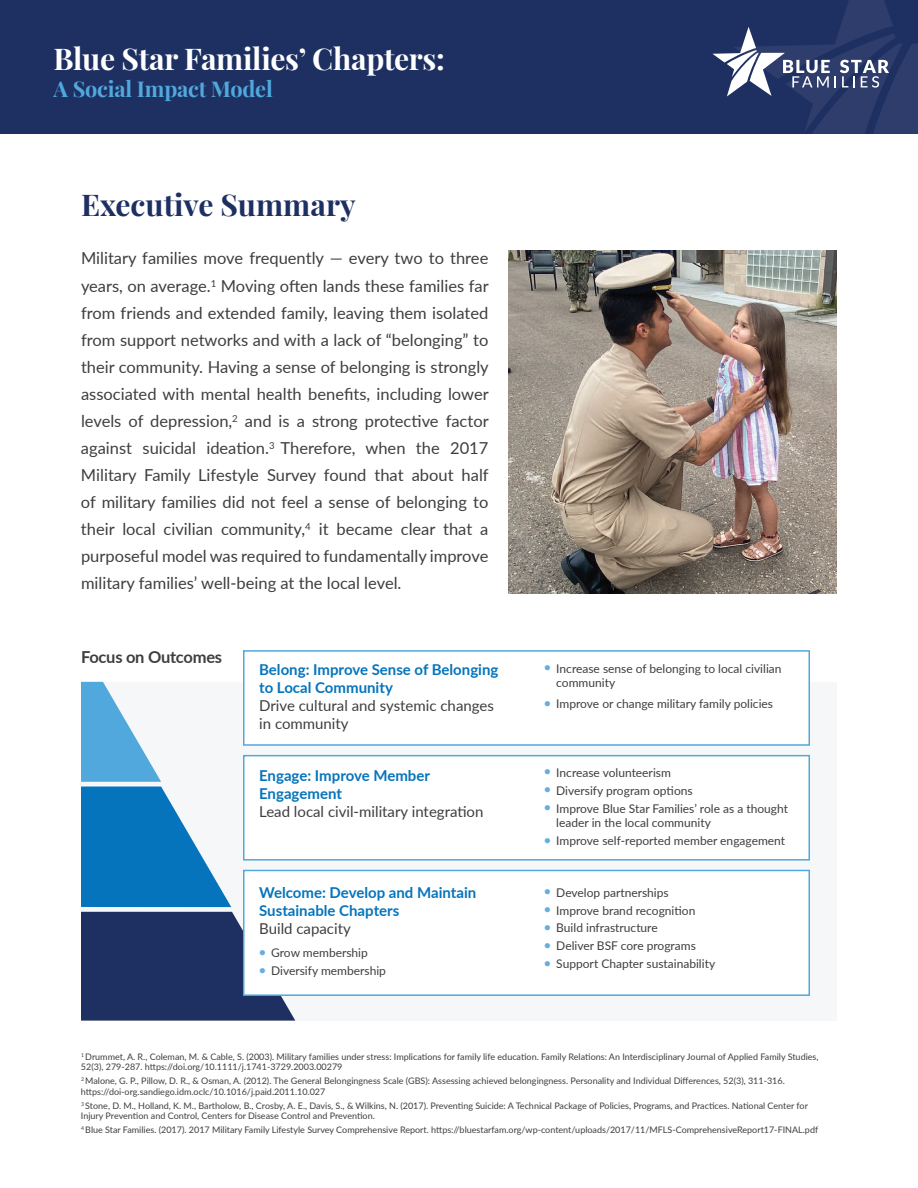
<style>
.page{position:relative;width:918px;height:1188px;background:#fff}
.page>*{position:absolute;margin:0;border:0;box-sizing:border-box;transform-origin:0 0}
.t1{font:700 30px "Playfair Display";letter-spacing:-.01em;color:#fff}
.t2{font:700 30px "Playfair Display";color:#1e3062}
.t3{font:700 21.75px "Playfair Display";letter-spacing:-.01em;color:#51a8dd}
.t4{font:16.5px/27px "Lato";color:#3e3e3f}
.t5{font:700 16.5px "Lato";letter-spacing:-.015em;color:#3e3e3f}
.t6{font:700 15px/18px "Lato";color:#0574bc}
.t7{font:15px/18px "Lato";color:#3e3e3f}
.t8{font:12px/14.4px "Lato";color:#3e3e3f}
.t9{font:9px/10.5px "Lato";color:#3e3e3f}
.s1{color:#64afe0}
</style>
<div class="page">
<div style="left:0;top:0;width:918px;height:134px;background:#1e3062"></div>
<div style="left:81px;top:682px;width:756px;height:339px;background:#f5f7f8"></div>
<svg style="left:81px;top:682px;width:214px;height:339px"></svg>
<div style="left:243px;top:650px;width:567px;height:96px;background:#fff"></div>
<div style="left:243px;top:755px;width:567px;height:106px;background:#fff"></div>
<div style="left:243px;top:870px;width:567px;height:126px;background:#fff"></div>
<svg style="left:712px;top:0;width:206px;height:134px"></svg>
<img style="left:509px;top:250px;width:328px;height:344px">
<h1 class="t1" style="left:54px;top:35px;width:393px">Blue Star Families’ Chapters:</h1>
<h2 class="t3" style="left:54px;top:72px;width:221px">A Social Impact Model</h2>
<h1 class="t2" style="left:81px;top:181px;width:276px">Executive Summary</h1>
<h3 class="t4" style="left:81px;top:243px;width:409px;line-height:28.5px">Military families move frequently — every two to three years, on average.<sup>1</sup> Moving often lands these families far</h3>
<p class="t4" style="left:81px;top:299px;width:409px;text-align:justify">from friends and extended family, leaving them isolated from support networks and with a lack of “belonging” to their community. Having a sense of belonging is strongly associated with mental health benefits, including lower levels of depression,<sup>2</sup> and is a strong protective factor against suicidal ideation.<sup>3</sup> Therefore, when the 2017<br>Military Family Lifestyle Survey found that about half of military families did not feel a sense of belonging to their local civilian community,<sup>4</sup> it became clear that a purposeful model was required to fundamentally improve military families’ well-being at the local level.</p>
<h3 class="t5" style="left:81px;top:645px;width:143px">Focus on Outcomes</h3>
<h3 class="t6" style="left:259px;top:660px;width:241px">Belong: Improve Sense of Belonging to Local Community</h3>
<h3 class="t7" style="left:259px;top:696px;width:236px">Drive cultural and systemic changes in community</h3>
<h3 class="t6" style="left:259px;top:766px;width:172px">Engage: Improve Member<br>Engagement</h3>
<h3 class="t7" style="left:259px;top:802px;width:226px">Lead local civil-military integration</h3>
<h3 class="t6" style="left:259px;top:882px;width:219px">Welcome: Develop and Maintain<br>Sustainable Chapters</h3>
<h3 class="t7" style="left:259px;top:918px;width:93px">Build capacity</h3>
<h3 class="t8" style="left:259px;top:945px;width:110px"><span class="s1">●</span> Grow membership</h3>
<h3 class="t8" style="left:259px;top:963px;width:128px"><span class="s1">●</span> Diversify membership</h3>
<h3 class="t8" style="left:556px;top:661px;width:227px;text-indent:-12px"><span class="s1">●</span> Increase sense of belonging to local civilian community</h3>
<h3 class="t8" style="left:544px;top:696px;width:230px"><span class="s1">●</span> Improve or change military family policies</h3>
<h3 class="t8" style="left:544px;top:765px;width:128px"><span class="s1">●</span> Increase volunteerism</h3>
<h3 class="t8" style="left:544px;top:783px;width:150px"><span class="s1">●</span> Diversify program options</h3>
<h3 class="t8" style="left:556px;top:801px;width:233px;text-indent:-12px"><span class="s1">●</span> Improve Blue Star Families’ role as a thought leader in the local community</h3>
<h3 class="t8" style="left:544px;top:833px;width:242px"><span class="s1">●</span> Improve self-reported member engagement</h3>
<h3 class="t8" style="left:544px;top:885px;width:126px"><span class="s1">●</span> Develop partnerships</h3>
<h3 class="t8" style="left:544px;top:902px;width:153px"><span class="s1">●</span> Improve brand recognition</h3>
<h3 class="t8" style="left:544px;top:920px;width:115px"><span class="s1">●</span> Build infrastructure</h3>
<h3 class="t8" style="left:544px;top:938px;width:153px"><span class="s1">●</span> Deliver BSF core programs</h3>
<h3 class="t8" style="left:544px;top:956px;width:172px"><span class="s1">●</span> Support Chapter sustainability</h3>
<p class="t9" style="left:81px;top:1051px;width:739px"><sup>1</sup> Drummet, A. R., Coleman, M. &amp; Cable, S. (2003). Military families under stress: Implications for family life education. Family Relations: An Interdisciplinary Journal of Applied Family Studies,<br>52(3), 279-287. https://doi.org/10.1111/j.1741-3729.2003.00279</p>
<p class="t9" style="left:81px;top:1075px;width:705px"><sup>2</sup> Malone, G. P., Pillow, D. R., &amp; Osman, A. (2012). The General Belongingness Scale (GBS): Assessing achieved belongingness. Personality and Individual Differences, 52(3), 311-316. https://doi-org.sandiego.idm.oclc/10.1016/j.paid.2011.10.027</p>
<p class="t9" style="left:81px;top:1100px;width:728px"><sup>3</sup> Stone, D. M., Holland, K. M., Bartholow, B., Crosby, A. E., Davis, S., &amp; Wilkins, N. (2017). Preventing Suicide: A Technical Package of Policies, Programs, and Practices. National Center for<br>Injury Prevention and Control, Centers for Disease Control and Prevention.</p>
<p class="t9" style="left:81px;top:1124px;width:739px"><sup>4</sup> Blue Star Families. (2017). 2017 Military Family Lifestyle Survey Comprehensive Report. https://bluestarfam.org/wp-content/uploads/2017/11/MFLS-ComprehensiveReport17-FINAL.pdf</p>
</div>
